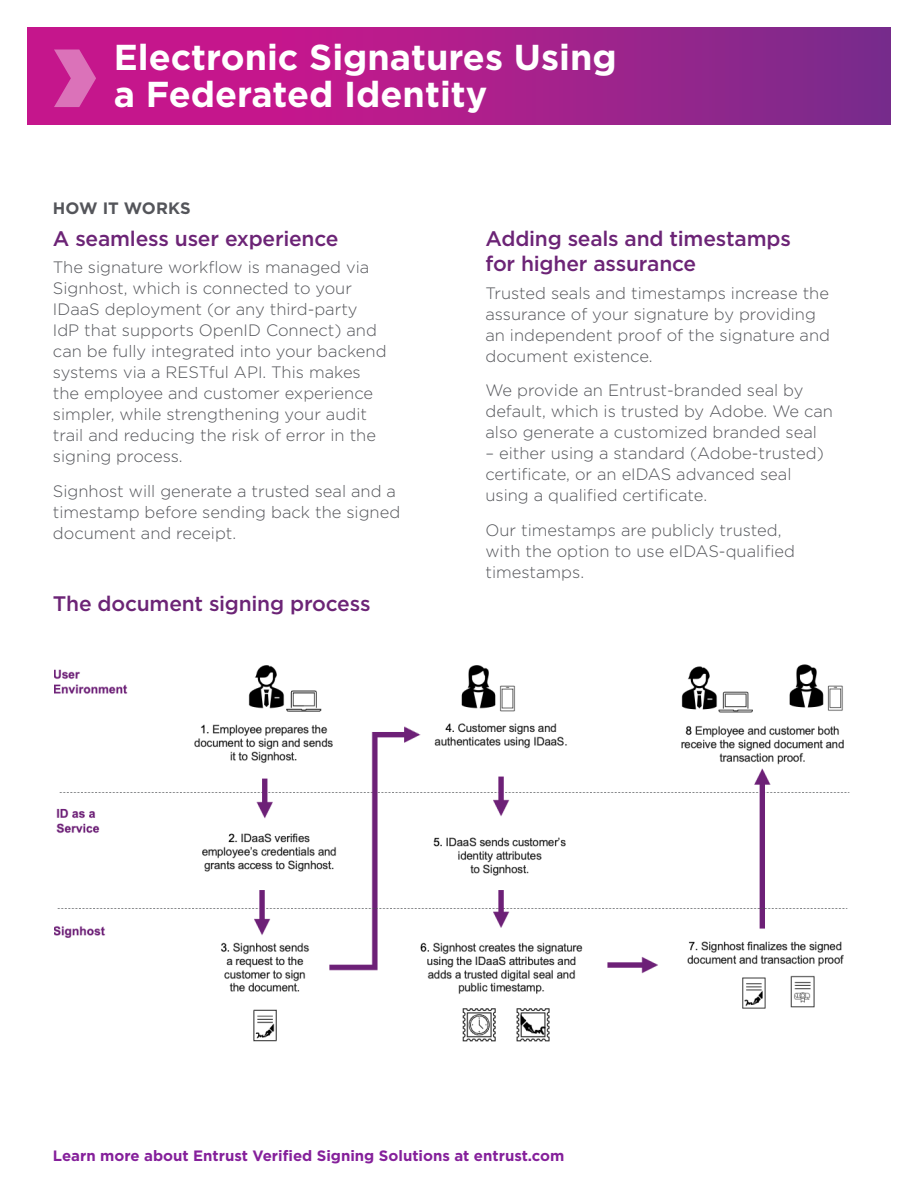
<style>
.page{position:relative;width:918px;height:1188px;background:#fff}
.page>*{position:absolute;margin:0;border:0;box-sizing:border-box;transform-origin:0 0}
.Product_Name{font:700 36px/37.2px "Gotham";color:#fff}
.Subhead{font:500 21px/25.2px "Gotham";letter-spacing:-.01em;color:#6c2476}
.Body_copy{font:300 16.5px/21px "Gotham";color:#54555a}
.Subhead-2{font:700 16.5px "Gotham";letter-spacing:.005em;color:#54555a}
.CTA_URL_front{font:700 15px "Gotham";color:#85209b}
</style>
<div class="page">
<svg style="left:27px;top:27px;width:864px;height:98px;background:#a91e8b"></svg>
<svg style="left:54px;top:50px;width:42px;height:57px;background:#d24da7"></svg>
<img style="left:54px;top:664px;width:796px;height:378px">
<p class="Product_Name" style="left:114px;top:38px;width:505px">Electronic Signatures Using a Federated Identity</p>
<p class="Subhead-2" style="left:53px;top:198px;width:139px">HOW IT WORKS</p>
<p class="Subhead" style="left:53px;top:225px;width:287px">A seamless user experience</p>
<p class="Body_copy" style="left:53px;top:257px;width:335px">The signature workflow is managed via Signhost, which is connected to your IDaaS deployment (or any third-party IdP that supports OpenID Connect) and can be fully integrated into your backend systems via a RESTful API. This makes the employee and customer experience simpler, while strengthening your audit trail and reducing the risk of error in the signing process.</p>
<p class="Body_copy" style="left:53px;top:480px;width:349px">Signhost will generate a trusted seal and a timestamp before sending back the signed document and receipt.</p>
<p class="Subhead" style="left:53px;top:591px;width:319px">The document signing process</p>
<p class="Subhead" style="left:485px;top:225px;width:307px">Adding seals and timestamps for higher assurance</p>
<p class="Body_copy" style="left:485px;top:282px;width:346px">Trusted seals and timestamps increase the assurance of your signature by providing an independent proof of the signature and document existence.</p>
<p class="Body_copy" style="left:485px;top:380px;width:349px">We provide an Entrust-branded seal by default, which is trusted by Adobe. We can also generate a customized branded seal</p>
<p class="Body_copy" style="left:485px;top:443px;width:340px">– either using a standard (Adobe-trusted) certificate, or an eIDAS advanced seal using a qualified certificate.</p>
<p class="Body_copy" style="left:485px;top:519px;width:311px">Our timestamps are publicly trusted, with the option to use eIDAS-qualified timestamps.</p>
<p class="CTA_URL_front" style="left:53px;top:1147px;width:513px">Learn more about Entrust Verified Signing Solutions at entrust.com</p>
</div>
